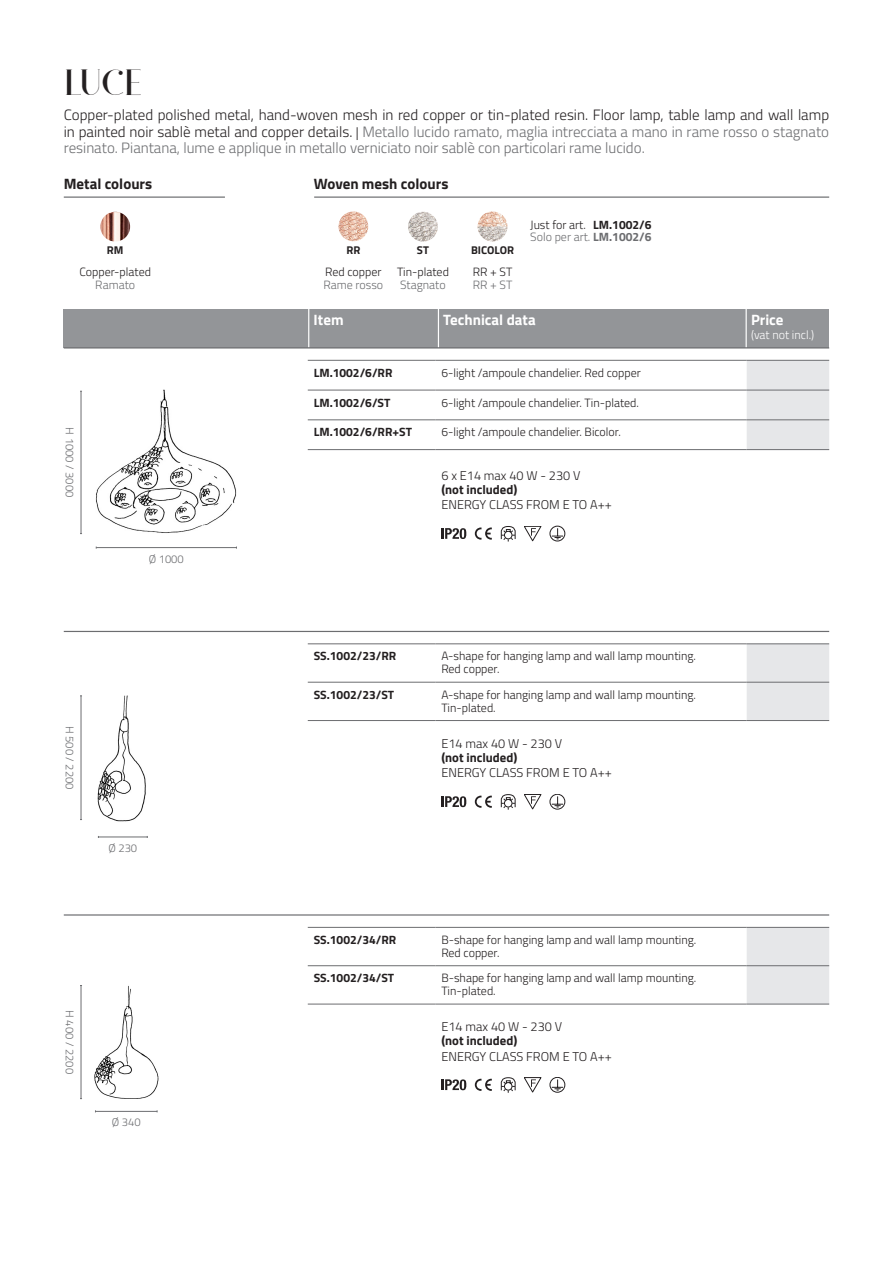
<style>
.page{position:relative;width:893px;height:1263px;background:#fff}
.page>*{position:absolute;margin:0;border:0;box-sizing:border-box;transform-origin:0 0}
.t1{font:30px "Athene";color:#231f20}
.t2{font:300 15px/16.5px "Titillium Web";color:#6c6d70;text-align:justify}
.t3{font:700 15px "Titillium Web";color:#231f20}
.t4{font:700 15px "Titillium Web";color:#fff}
.t5{font:300 12.75px "Titillium Web";color:#231f20}
.t6{font:700 12.75px "Titillium Web";color:#231f20}
.t7{font:300 12px/12.8px "Titillium Web";color:#231f20}
.t8{font:700 12px "Titillium Web";color:#231f20}
.t9{font:300 12px "Titillium Web";color:#6c6d70}
.t10{font:300 12px "Titillium Web";color:#fff}
.t11{font:300 11.25px "Titillium Web";color:#6c6d70}
.t12{font:700 11.25px "Titillium Web";color:#231f20}
.s1{color:#231f20}
.s2{font-size:13.5px;color:#231f20}
.s3{font-weight:700}
.s4{color:#6c6d70}
.s5{font-weight:700;color:#6c6d70}
</style>
<div class="page">
<div style="left:64px;top:309px;width:765px;height:38px;background:#939598"></div>
<hr style="left:314px;top:196px;width:515px;height:2px;background:#6c6d70">
<hr style="left:64px;top:196px;width:161px;height:2px;background:#6c6d70">
<hr style="left:308px;top:308px;width:1px;height:40px;background:#fff">
<hr style="left:438px;top:308px;width:1px;height:40px;background:#fff">
<hr style="left:746px;top:308px;width:1px;height:40px;background:#fff">
<img style="left:100px;top:212px;width:30px;height:30px;border-radius:15px">
<img style="left:338px;top:211px;width:30px;height:30px;border-radius:15px">
<img style="left:408px;top:212px;width:30px;height:30px;border-radius:15px">
<img style="left:478px;top:211px;width:29px;height:30px;border-radius:15px">
<img style="left:478px;top:226px;width:29px;height:15px">
<div style="left:747px;top:361px;width:82px;height:88px;background:#e6e7e9"></div>
<hr style="left:308px;top:390px;width:127px;height:1px;background:#6c6d70">
<hr style="left:435px;top:390px;width:312px;height:1px;background:#6c6d70">
<hr style="left:747px;top:390px;width:82px;height:1px;background:#6c6d70">
<hr style="left:308px;top:420px;width:127px;height:1px;background:#6c6d70">
<hr style="left:435px;top:420px;width:312px;height:1px;background:#6c6d70">
<hr style="left:747px;top:420px;width:82px;height:1px;background:#6c6d70">
<hr style="left:308px;top:449px;width:127px;height:1px;background:#6c6d70">
<hr style="left:435px;top:449px;width:312px;height:1px;background:#6c6d70">
<hr style="left:747px;top:449px;width:82px;height:1px;background:#6c6d70">
<hr style="left:308px;top:360px;width:127px;height:1px;background:#6c6d70">
<hr style="left:435px;top:360px;width:312px;height:1px;background:#6c6d70">
<hr style="left:747px;top:360px;width:82px;height:1px;background:#6c6d70">
<svg style="left:475px;top:527px;width:17px;height:13px"></svg>
<svg style="left:550px;top:526px;width:15px;height:15px"></svg>
<svg style="left:524px;top:526px;width:17px;height:15px"></svg>
<svg style="left:441px;top:528px;width:25px;height:11px"></svg>
<svg style="left:501px;top:526px;width:14px;height:15px"></svg>
<hr style="left:64px;top:347px;width:765px;height:1px;background:#6c6d70">
<hr style="left:96px;top:547px;width:140px;height:1px;background:#6c6d70">
<hr style="left:81px;top:391px;width:1px;height:143px;background:#6c6d70">
<img style="left:95px;top:389px;width:142px;height:144px">
<div style="left:747px;top:645px;width:82px;height:75px;background:#e6e7e9"></div>
<hr style="left:308px;top:682px;width:127px;height:1px;background:#6c6d70">
<hr style="left:435px;top:682px;width:312px;height:1px;background:#6c6d70">
<hr style="left:747px;top:682px;width:82px;height:1px;background:#6c6d70">
<hr style="left:308px;top:720px;width:127px;height:1px;background:#6c6d70">
<hr style="left:435px;top:720px;width:312px;height:1px;background:#6c6d70">
<hr style="left:747px;top:720px;width:82px;height:1px;background:#6c6d70">
<hr style="left:308px;top:644px;width:127px;height:1px;background:#6c6d70">
<hr style="left:435px;top:644px;width:312px;height:1px;background:#6c6d70">
<hr style="left:747px;top:644px;width:82px;height:1px;background:#6c6d70">
<svg style="left:475px;top:796px;width:17px;height:12px"></svg>
<svg style="left:550px;top:794px;width:15px;height:15px"></svg>
<svg style="left:524px;top:794px;width:17px;height:15px"></svg>
<svg style="left:441px;top:796px;width:25px;height:11px"></svg>
<svg style="left:501px;top:794px;width:14px;height:16px"></svg>
<hr style="left:64px;top:631px;width:765px;height:1px;background:#6c6d70">
<hr style="left:98px;top:837px;width:49px;height:1px;background:#6c6d70">
<hr style="left:81px;top:696px;width:1px;height:123px;background:#6c6d70">
<img style="left:97px;top:695px;width:49px;height:127px">
<div style="left:747px;top:928px;width:82px;height:76px;background:#e6e7e9"></div>
<hr style="left:308px;top:965px;width:127px;height:1px;background:#6c6d70">
<hr style="left:435px;top:965px;width:312px;height:1px;background:#6c6d70">
<hr style="left:747px;top:965px;width:82px;height:1px;background:#6c6d70">
<hr style="left:308px;top:1004px;width:127px;height:1px;background:#6c6d70">
<hr style="left:435px;top:1004px;width:312px;height:1px;background:#6c6d70">
<hr style="left:747px;top:1004px;width:82px;height:1px;background:#6c6d70">
<hr style="left:308px;top:927px;width:127px;height:1px;background:#6c6d70">
<hr style="left:435px;top:927px;width:312px;height:1px;background:#6c6d70">
<hr style="left:747px;top:927px;width:82px;height:1px;background:#6c6d70">
<svg style="left:475px;top:1079px;width:17px;height:12px"></svg>
<svg style="left:550px;top:1077px;width:15px;height:15px"></svg>
<svg style="left:524px;top:1077px;width:17px;height:15px"></svg>
<svg style="left:441px;top:1079px;width:25px;height:11px"></svg>
<svg style="left:501px;top:1077px;width:14px;height:16px"></svg>
<hr style="left:64px;top:914px;width:765px;height:1px;background:#6c6d70">
<hr style="left:95px;top:1111px;width:62px;height:1px;background:#6c6d70">
<hr style="left:81px;top:985px;width:1px;height:113px;background:#6c6d70">
<img style="left:94px;top:985px;width:65px;height:114px">
<h1 class="t1" style="left:64px;top:67px;width:80px">LUCE</h1>
<p class="t2" style="left:64px;top:106px;width:767px"><span class="s1">Copper-plated polished metal, hand-woven mesh in red copper or tin-plated resin. Floor lamp, table lamp and wall lamp in painted noir sablè metal and copper details.</span> <span class="s2">|</span> Metallo lucido ramato, maglia intrecciata a mano in rame rosso o stagnato resinato. Piantana, lume e applique in metallo verniciato noir sablè con particolari rame lucido.</p>
<p class="t3" style="left:64px;top:172px;width:90px">Metal colours</p>
<p class="t3" style="left:314px;top:172px;width:136px">Woven mesh colours</p>
<p class="t12" style="left:107px;top:242px;width:18px">RM</p>
<p class="t7" style="left:79px;top:265px;width:73px">Copper-plated</p>
<p class="t9" style="left:95px;top:276px;width:41px">Ramato</p>
<p class="t11" style="left:78px;top:427px;width:71px;rotate:90deg">H 1000 / 3000</p>
<p class="t11" style="left:149px;top:551px;width:37px">Ø 1000</p>
<p class="t11" style="left:78px;top:726px;width:65px;rotate:90deg">H 500 / 2200</p>
<p class="t11" style="left:108px;top:840px;width:30px">Ø 230</p>
<p class="t11" style="left:78px;top:1010px;width:65px;rotate:90deg">H 400 / 2200</p>
<p class="t11" style="left:112px;top:1114px;width:30px">Ø 340</p>
<p class="t12" style="left:346px;top:242px;width:15px">RR</p>
<p class="t12" style="left:417px;top:242px;width:14px">ST</p>
<p class="t12" style="left:471px;top:242px;width:44px">BICOLOR</p>
<p class="t7" style="left:325px;top:265px;width:58px">Red copper</p>
<p class="t9" style="left:323px;top:276px;width:61px">Rame rosso</p>
<p class="t7" style="left:397px;top:265px;width:53px">Tin-plated</p>
<p class="t9" style="left:400px;top:276px;width:47px">Stagnato</p>
<p class="t7" style="left:473px;top:265px;width:41px">RR + ST</p>
<p class="t9" style="left:473px;top:276px;width:41px">RR + ST</p>
<p class="t7" style="left:530px;top:217px;width:123px">Just for art. <span class="s3">LM.1002/6<br></span><span class="s4">Solo per art.</span> <span class="s5">LM.1002/6</span></p>
<p class="t4" style="left:314px;top:308px;width:31px">Item</p>
<p class="t4" style="left:443px;top:308px;width:94px">Technical data</p>
<p class="t4" style="left:751px;top:308px;width:34px">Price</p>
<p class="t10" style="left:751px;top:326px;width:65px">(vat not incl.)</p>
<p class="t8" style="left:314px;top:363px;width:80px">LM.1002/6/RR</p>
<p class="t7" style="left:441px;top:366px;width:201px">6-light /ampoule chandelier. Red copper</p>
<p class="t8" style="left:314px;top:393px;width:78px">LM.1002/6/ST</p>
<p class="t7" style="left:441px;top:395px;width:199px">6-light /ampoule chandelier. Tin-plated.</p>
<p class="t8" style="left:314px;top:423px;width:100px">LM.1002/6/RR+ST</p>
<p class="t7" style="left:441px;top:425px;width:181px">6-light /ampoule chandelier. Bicolor.</p>
<p class="t5" style="left:441px;top:466px;width:141px">6 x E14 max 40 W - 230 V</p>
<p class="t6" style="left:441px;top:480px;width:78px">(not included)</p>
<p class="t5" style="left:441px;top:496px;width:172px">ENERGY CLASS FROM E TO A++</p>
<p class="t8" style="left:314px;top:647px;width:84px">SS.1002/23/RR</p>
<p class="t7" style="left:441px;top:649px;width:256px">A-shape for hanging lamp and wall lamp mounting.<br>Red copper.</p>
<p class="t8" style="left:314px;top:685px;width:82px">SS.1002/23/ST</p>
<p class="t7" style="left:441px;top:688px;width:256px">A-shape for hanging lamp and wall lamp mounting.<br>Tin-plated.</p>
<p class="t5" style="left:441px;top:734px;width:122px">E14 max 40 W - 230 V</p>
<p class="t6" style="left:441px;top:748px;width:78px">(not included)</p>
<p class="t5" style="left:441px;top:764px;width:172px">ENERGY CLASS FROM E TO A++</p>
<p class="t8" style="left:314px;top:930px;width:84px">SS.1002/34/RR</p>
<p class="t7" style="left:441px;top:933px;width:257px">B-shape for hanging lamp and wall lamp mounting.<br>Red copper.</p>
<p class="t8" style="left:314px;top:969px;width:82px">SS.1002/34/ST</p>
<p class="t7" style="left:441px;top:971px;width:257px">B-shape for hanging lamp and wall lamp mounting.<br>Tin-plated.</p>
<p class="t5" style="left:441px;top:1017px;width:122px">E14 max 40 W - 230 V</p>
<p class="t6" style="left:441px;top:1031px;width:78px">(not included)</p>
<p class="t5" style="left:441px;top:1047px;width:172px">ENERGY CLASS FROM E TO A++</p>
</div>
